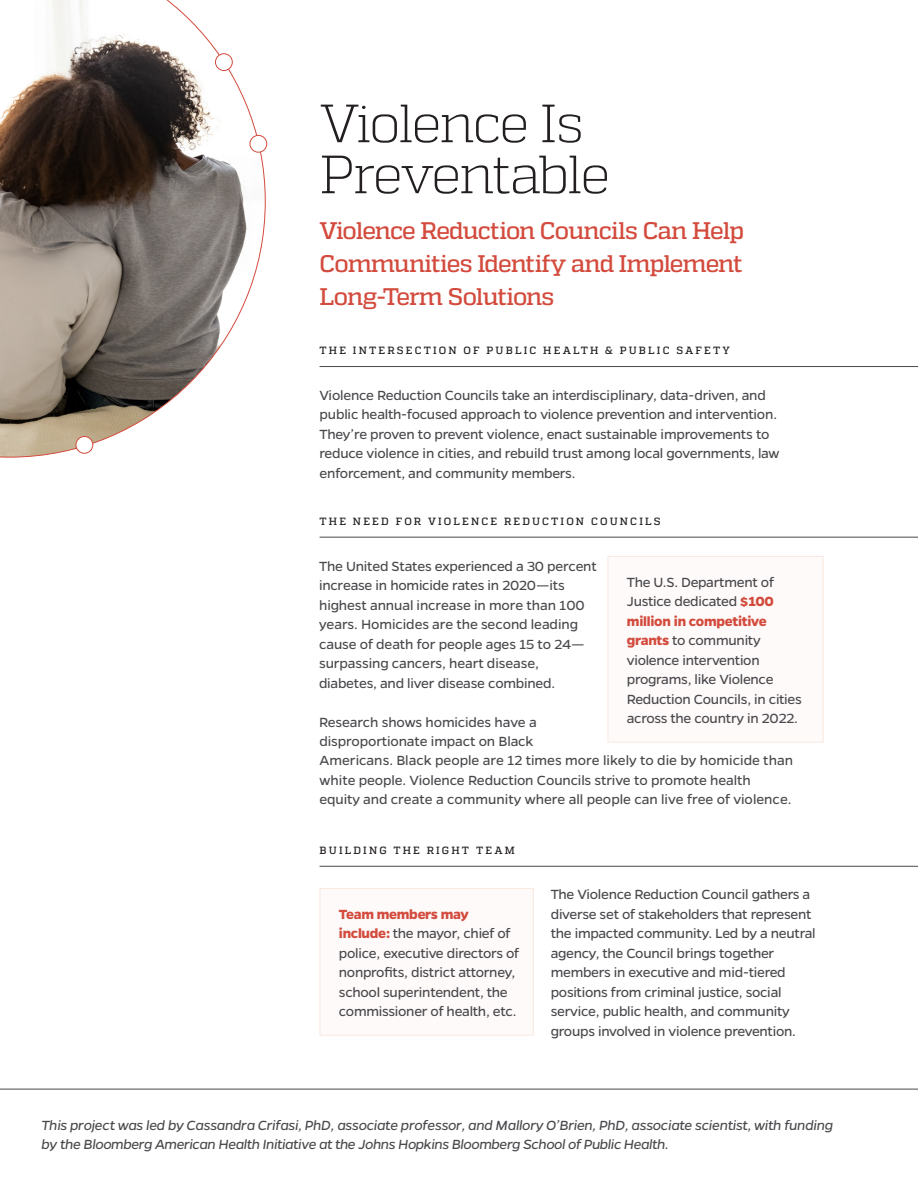
<style>
.page{position:relative;width:918px;height:1188px;background:#fff}
.page>*{position:absolute;margin:0;border:0;box-sizing:border-box;transform-origin:0 0}
.t1{font:300 53.7px/51px "Quadon";letter-spacing:-.045em;color:#231f20}
.t2{font:500 24px/33px "Quadon";letter-spacing:-.04em;color:#d34b3d;text-align:justify}
.t3{font:15px/19.5px "Gentona";letter-spacing:-.015em;color:#49484c}
.t4{font:italic 15px/19.5px "Gentona";letter-spacing:-.02em;color:#49484c}
.t5{font:500 10.5px "Quadon";letter-spacing:.2em;color:#231f20}
.s1{font-weight:700;color:#d34b3d}
</style>
<div class="page">
<hr style="left:320px;top:366px;width:598px;height:1px;background:#49484c">
<hr style="left:0;top:1089px;width:918px;height:1px;background:#49484c">
<hr style="left:320px;top:866px;width:598px;height:1px;background:#49484c">
<hr style="left:320px;top:537px;width:598px;height:1px;background:#49484c">
<div style="left:608px;top:556px;width:215px;height:186px;background:#fdfaf9"></div>
<div style="left:608px;top:556px;width:216px;height:187px;border:1px solid #f9e9e1"></div>
<div style="left:320px;top:889px;width:213px;height:146px;background:#fdfaf9"></div>
<div style="left:320px;top:888px;width:214px;height:148px;border:1px solid #f9e9e1"></div>
<svg style="left:0;top:0;width:266px;height:458px"></svg>
<div style="left:250px;top:135px;width:17px;height:17px;background:#fff;border-radius:50%"></div>
<div style="left:250px;top:135px;width:17px;height:18px;border:1px solid #d34b3d;border-radius:50%"></div>
<div style="left:76px;top:436px;width:17px;height:17px;background:#fff;border-radius:50%"></div>
<div style="left:76px;top:436px;width:17px;height:18px;border:1px solid #d34b3d;border-radius:50%"></div>
<div style="left:215px;top:54px;width:17px;height:17px;background:#fff;border-radius:50%"></div>
<div style="left:215px;top:53px;width:18px;height:18px;border:1px solid #d34b3d;border-radius:50%"></div>
<p class="t1" style="left:320px;top:97px;width:292px">Violence Is<br>Preventable</p>
<p class="t2" style="left:320px;top:215px;width:426px">Violence Reduction Councils Can Help Communities Identify and Implement Long-Term Solutions</p>
<p class="t5" style="left:320px;top:345px;width:412px">THE INTERSECTION OF PUBLIC HEALTH &amp; PUBLIC SAFETY</p>
<p class="t3" style="left:320px;top:385px;width:461px">Violence Reduction Councils take an interdisciplinary, data-driven, and public health-focused approach to violence prevention and intervention.<br>They’re proven to prevent violence, enact sustainable improvements to reduce violence in cities, and rebuild trust among local governments, law enforcement, and community members.</p>
<p class="t5" style="left:320px;top:515px;width:343px">THE NEED FOR VIOLENCE REDUCTION COUNCILS</p>
<p class="t3" style="left:319px;top:556px;width:279px">The United States experienced a 30 percent increase in homicide rates in 2020—its highest annual increase in more than 100 years. Homicides are the second leading cause of death for people ages 15 to 24— surpassing cancers, heart disease, diabetes, and liver disease combined.</p>
<p class="t3" style="left:319px;top:712px;width:219px">Research shows homicides have a</p>
<p class="t3" style="left:627px;top:572px;width:176px">The U.S. Department of<br>Justice dedicated <span class="s1">$100 million in competitive grants</span> to community violence intervention programs, like Violence<br>Reduction Councils, in cities across the country in 2022.</p>
<p class="t3" style="left:320px;top:731px;width:475px">disproportionate impact on Black<br>Americans. Black people are 12 times more likely to die by homicide than white people. Violence Reduction Councils strive to promote health equity and create a community where all people can live free of violence.</p>
<p class="t5" style="left:320px;top:844px;width:197px">BUILDING THE RIGHT TEAM</p>
<p class="t3" style="left:339px;top:904px;width:182px"><span class="s1">Team members may include:</span> the mayor, chief of police, executive directors of nonprofits, district attorney, school superintendent, the commissioner of health, etc.</p>
<p class="t3" style="left:551px;top:885px;width:266px">The Violence Reduction Council gathers a diverse set of stakeholders that represent the impacted community. Led by a neutral agency, the Council brings together members in executive and mid-tiered positions from criminal justice, social service, public health, and community groups involved in violence prevention.</p>
<p class="t4" style="left:41px;top:1115px;width:793px">This project was led by Cassandra Crifasi, PhD, associate professor, and Mallory O’Brien, PhD, associate scientist, with funding by the Bloomberg American Health Initiative at the Johns Hopkins Bloomberg School of Public Health.</p>
</div>
